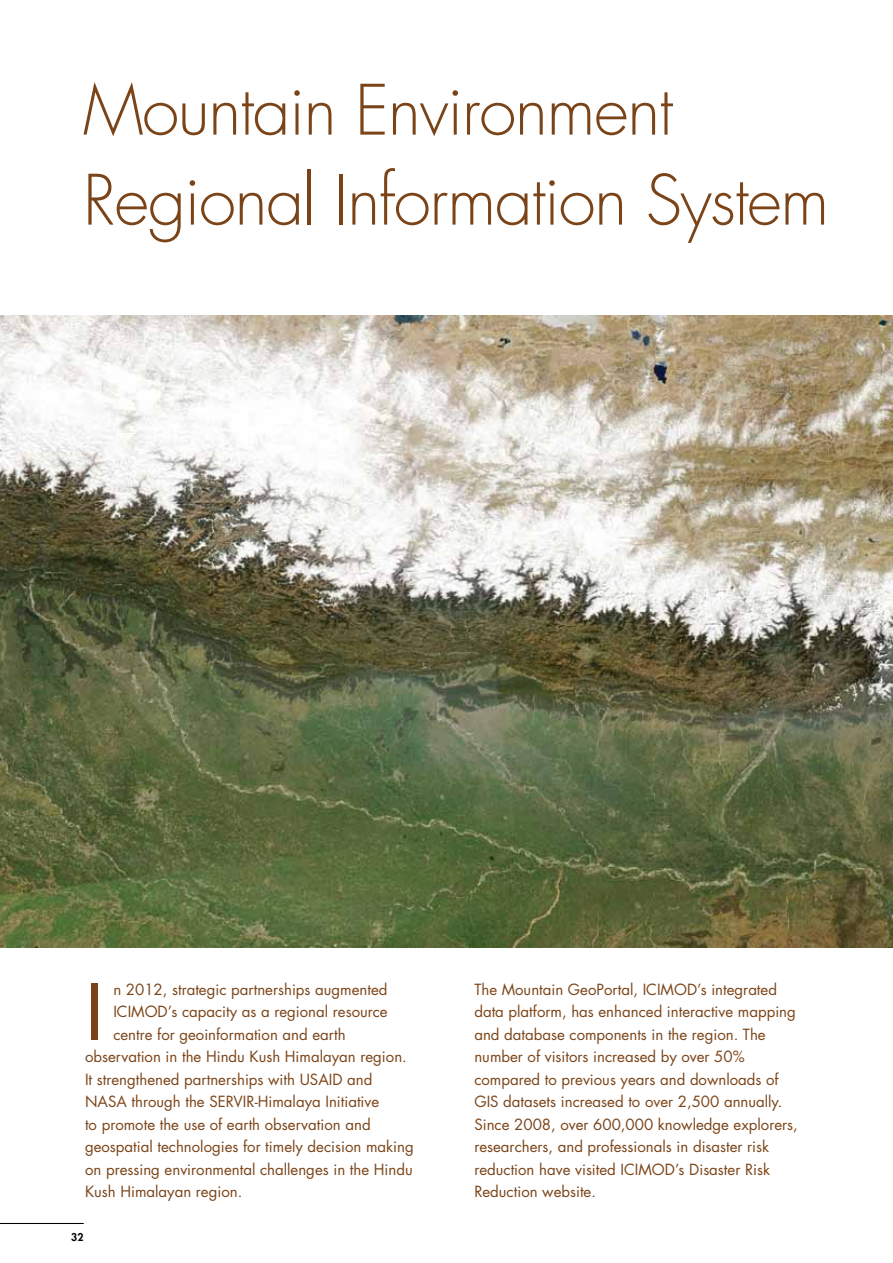
<style>
.page{position:relative;width:893px;height:1263px;background:#fff}
.page>*{position:absolute;margin:0;border:0;box-sizing:border-box;transform-origin:0 0}
.t1{font:74.7px "Futura Std";color:#7b4418}
.t2{font:300 67.5px/90px "Futura Std";letter-spacing:-.02em;color:#7b4418}
.t3{font:15px/22.5px "Futura Std";color:#7b4418}
.t4{font:800 10.5px "Futura Std";color:#000}
</style>
<div class="page">
<hr style="left:0;top:1223px;width:84px;height:1px;background:#000">
<img style="left:0;top:316px;width:893px;height:631px">
<h2 class="t2" style="left:83px;top:67px;width:748px">Mountain Environment<br>Regional Information System</h2>
<h1 class="t1" style="left:85px;top:965px;width:19px">I</h1>
<p class="t3" style="left:113px;top:978px;width:276px">n 2012, strategic partnerships augmented</p>
<p class="t3" style="left:113px;top:1001px;width:276px">ICIMOD’s capacity as a regional resource</p>
<p class="t3" style="left:113px;top:1023px;width:234px">centre for geoinformation and earth</p>
<p class="t3" style="left:85px;top:1046px;width:323px">observation in the Hindu Kush Himalayan region.</p>
<p class="t3" style="left:85px;top:1068px;width:289px">It strengthened partnerships with USAID and</p>
<p class="t3" style="left:85px;top:1091px;width:296px">NASA through the SERVIR-Himalaya Initiative</p>
<p class="t3" style="left:85px;top:1113px;width:287px">to promote the use of earth observation and</p>
<p class="t3" style="left:85px;top:1136px;width:330px">geospatial technologies for timely decision making</p>
<p class="t3" style="left:85px;top:1158px;width:329px">on pressing environmental challenges in the Hindu</p>
<p class="t3" style="left:85px;top:1181px;width:159px">Kush Himalayan region.</p>
<p class="t4" style="left:71px;top:1230px;width:14px">32</p>
<p class="t3" style="left:474px;top:978px;width:325px">The Mountain GeoPortal, ICIMOD’s integrated data platform, has enhanced interactive mapping and database components in the region. The number of visitors increased by over 50% compared to previous years and downloads of GIS datasets increased to over 2,500 annually.<br>Since 2008, over 600,000 knowledge explorers, researchers, and professionals in disaster risk reduction have visited ICIMOD’s Disaster Risk Reduction website.</p>
</div>
